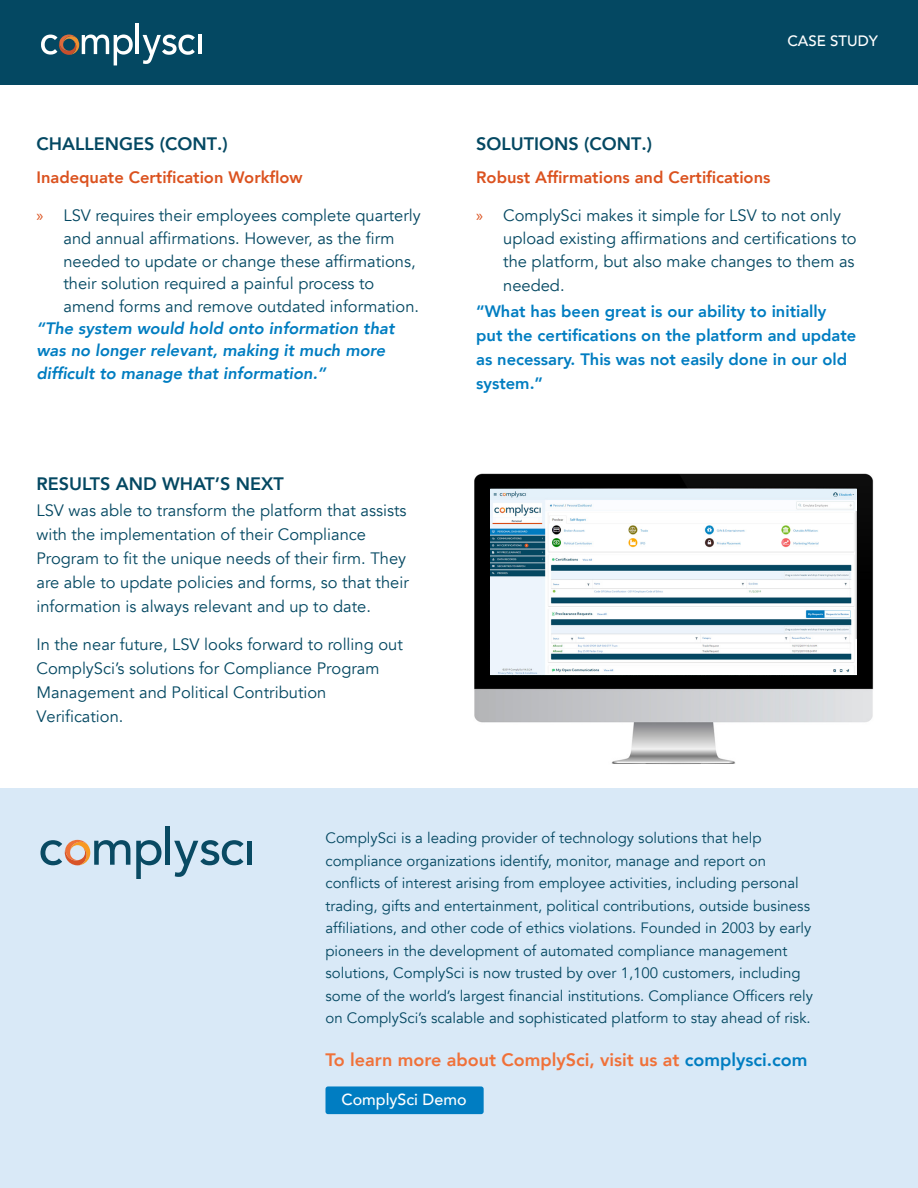
<style>
.page{position:relative;width:918px;height:1188px;background:#fff}
.page>*{position:absolute;margin:0;border:0;box-sizing:border-box;transform-origin:0 0}
.t1{font:800 18px "Avenir";color:#044862}
.t2{font:800 18px "Avenir";color:#f07139}
.t3{font:16.5px/24px "Avenir";color:#044862}
.t4{font:800 16.5px/24px "Avenir";color:#007dc1}
.t5{font:italic 800 16.5px/22.5px "Avenir";color:#007dc1}
.t6{font:800 16.5px "Avenir";color:#db521f}
.t7{font:500 16.05px "Avenir";color:#fff}
.t8{font:15px/22.5px "Avenir";color:#044862}
.t9{font:500 15px "Avenir";color:#fff}
.s1{font-family:"Myriad Pro";color:#db521f}
.s2{color:#007dc1}
</style>
<div class="page">
<img style="left:474px;top:473px;width:400px;height:291px">
<div style="left:0;top:0;width:918px;height:84px;background:#044862"></div>
<hr style="left:136px;top:24px;width:3px;height:30px;background:#fffffe">
<svg style="left:143px;top:35px;width:52px;height:29px"></svg>
<hr style="left:198px;top:35px;width:4px;height:19px;background:#fffffe">
<svg style="left:41px;top:35px;width:92px;height:30px"></svg>
<div style="left:0;top:788px;width:918px;height:400px;background:#d9e9f7"></div>
<svg style="left:136px;top:840px;width:25px;height:39px"></svg>
<div style="left:165px;top:826px;width:5px;height:39px;background:#094a63"></div>
<svg style="left:174px;top:840px;width:70px;height:37px"></svg>
<hr style="left:248px;top:841px;width:4px;height:24px;background:#094a63">
<svg style="left:41px;top:840px;width:89px;height:25px"></svg>
<div style="left:326px;top:1086px;width:158px;height:28px;background:#007dc2;border-radius:3px"></div>
<img style="left:491px;top:489px;width:366px;height:186px">
<p class="t1" style="left:36px;top:130px;width:193px">CHALLENGES (CONT.)</p>
<p class="t1" style="left:476px;top:130px;width:177px">SOLUTIONS (CONT.)</p>
<p class="t9" style="left:787px;top:28px;width:92px">CASE STUDY</p>
<p class="t6" style="left:36px;top:164px;width:268px">Inadequate Certification Workflow</p>
<p class="t3" style="left:63px;top:205px;width:359px;line-height:22.5px;text-indent:-27px"><span class="s1">»</span> LSV requires their employees complete quarterly and annual affirmations. However, as the firm needed to update or change these affirmations, their solution required a painful process to amend forms and remove outdated information.</p>
<p class="t5" style="left:36px;top:317px;width:360px">“The system would hold onto information that was no longer relevant, making it much more difficult to manage that information.”</p>
<p class="t1" style="left:36px;top:469px;width:249px">RESULTS AND WHAT’S NEXT</p>
<p class="t3" style="left:36px;top:499px;width:374px">LSV was able to transform the platform that assists with the implementation of their Compliance Program to fit the unique needs of their firm. They are able to update policies and forms, so that their information is always relevant and up to date.</p>
<p class="t3" style="left:36px;top:632px;width:368px">In the near future, LSV looks forward to rolling out ComplySci’s solutions for Compliance Program Management and Political Contribution Verification.</p>
<p class="t6" style="left:476px;top:164px;width:296px">Robust Affirmations and Certifications</p>
<p class="t3" style="left:503px;top:205px;width:355px;line-height:22.5px;text-indent:-27px"><span class="s1">»</span> ComplySci makes it simple for LSV to not only upload existing affirmations and certifications to the platform, but also make changes to them as</p>
<p class="t3" style="left:503px;top:273px;width:63px">needed.</p>
<p class="t4" style="left:476px;top:299px;width:382px">“What has been great is our ability to initially put the certifications on the platform and update as necessary. This was not easily done in our old system.”</p>
<p class="t8" style="left:326px;top:827px;width:489px">ComplySci is a leading provider of technology solutions that help compliance organizations identify, monitor, manage and report on conflicts of interest arising from employee activities, including personal trading, gifts and entertainment, political contributions, outside business affiliations, and other code of ethics violations. Founded in 2003 by early pioneers in the development of automated compliance management solutions, ComplySci is now trusted by over 1,100 customers, including some of the world’s largest financial institutions. Compliance Officers rely on ComplySci’s scalable and sophisticated platform to stay ahead of risk.</p>
<p class="t2" style="left:326px;top:1045px;width:483px">To learn more about ComplySci, visit us at <span class="s2">complysci.com</span></p>
<p class="t7" style="left:341px;top:1086px;width:127px">ComplySci Demo</p>
</div>
